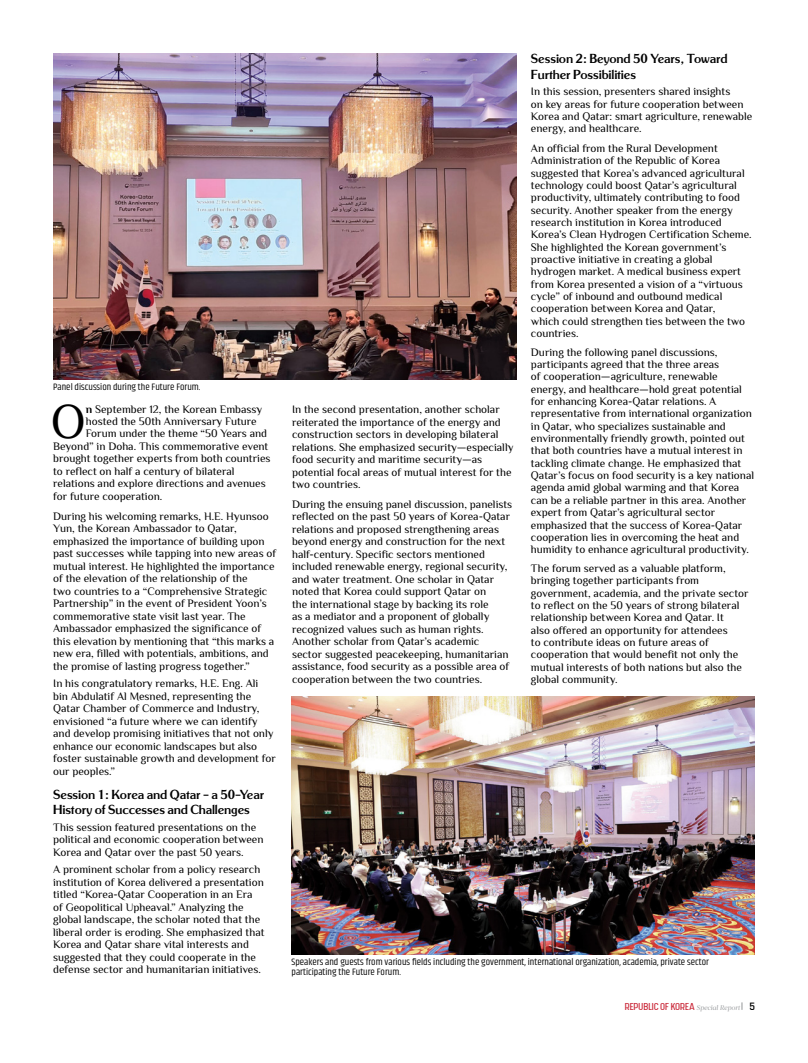
<style>
.page{position:relative;width:808px;height:1063px;background:#fff}
.page>*{position:absolute;margin:0;border:0;box-sizing:border-box;transform-origin:0 0}
.t1{font:49.12px "El Messiri";color:#000}
.t2{font:13.75px/15px "Souvenir Gothic Mdm";letter-spacing:-.01em;color:#000}
.t3{font:11.25px/12.5px "El Messiri";color:#000}
.t4{font:9.5px/10px "Khand";color:#000;scale:1.05 1}
.t5{font:300 8.5px "Gotcha Gothic";letter-spacing:-.075em;color:#c92435;scale:1.29 1}
.s1{font-weight:700}
.s2{font-family:"Acta Headline";font-weight:400;font-style:italic;font-size:6.75px;color:#939598}
.s3{font-family:"Rajdhani";font-weight:600;font-size:11.25px;color:#000}
</style>
<div class="page">
<img style="left:53px;top:53px;width:463px;height:326px">
<img style="left:291px;top:697px;width:464px;height:257px">
<p class="t4" style="left:53px;top:383px;width:142px">Panel discussion during the Future Forum.</p>
<h1 class="t1" style="left:51px;top:389px;width:36px">O</h1>
<p class="t3" style="left:86px;top:403px;width:178px"><span class="s1">n</span> September 12, the Korean Embassy</p>
<p class="t3" style="left:86px;top:416px;width:172px">hosted the 50th Anniversary Future</p>
<p class="t3" style="left:86px;top:428px;width:183px">Forum under the theme “50 Years and</p>
<p class="t3" style="left:53px;top:441px;width:217px">Beyond” in Doha. This commemorative event</p>
<p class="t3" style="left:53px;top:453px;width:219px">brought together experts from both countries</p>
<p class="t3" style="left:53px;top:466px;width:183px">to reflect on half a century of bilateral</p>
<p class="t3" style="left:53px;top:478px;width:214px">relations and explore directions and avenues</p>
<p class="t3" style="left:53px;top:491px;width:111px">for future cooperation.</p>
<p class="t3" style="left:53px;top:510px;width:225px">During his welcoming remarks, H.E. Hyunsoo Yun, the Korean Ambassador to Qatar, emphasized the importance of building upon past successes while tapping into new areas of mutual interest. He highlighted the importance of the elevation of the relationship of the<br>two countries to a “Comprehensive Strategic Partnership” in the event of President Yoon’s commemorative state visit last year. The Ambassador emphasized the significance of this elevation by mentioning that “this marks a new era, filled with potentials, ambitions, and the promise of lasting progress together.”</p>
<p class="t3" style="left:53px;top:678px;width:224px">In his congratulatory remarks, H.E. Eng. Ali<br>bin Abdulatif Al Mesned, representing the Qatar Chamber of Commerce and Industry, envisioned “a future where we can identify and develop promising initiatives that not only enhance our economic landscapes but also foster sustainable growth and development for our peoples.”</p>
<p class="t2" style="left:53px;top:787px;width:213px">Session 1: Korea and Qatar - a 50-Year<br>History of Successes and Challenges</p>
<p class="t3" style="left:53px;top:821px;width:212px">This session featured presentations on the political and economic cooperation between<br>Korea and Qatar over the past 50 years.</p>
<p class="t3" style="left:53px;top:864px;width:213px">A prominent scholar from a policy research institution of Korea delivered a presentation titled “Korea-Qatar Cooperation in an Era of Geopolitical Upheaval.” Analyzing the global landscape, the scholar noted that the liberal order is eroding. She emphasized that Korea and Qatar share vital interests and suggested that they could cooperate in the defense sector and humanitarian initiatives.</p>
<p class="t3" style="left:292px;top:404px;width:223px">In the second presentation, another scholar reiterated the importance of the energy and construction sectors in developing bilateral relations. She emphasized security—especially food security and maritime security—as potential focal areas of mutual interest for the two countries.</p>
<p class="t3" style="left:292px;top:498px;width:222px">During the ensuing panel discussion, panelists reflected on the past 50 years of Korea-Qatar relations and proposed strengthening areas beyond energy and construction for the next half-century. Specific sectors mentioned included renewable energy, regional security, and water treatment. One scholar in Qatar noted that Korea could support Qatar on<br>the international stage by backing its role<br>as a mediator and a proponent of globally recognized values such as human rights.<br>Another scholar from Qatar’s academic sector suggested peacekeeping, humanitarian assistance, food security as a possible area of cooperation between the two countries.</p>
<p class="t2" style="left:531px;top:50px;width:198px;line-height:16.2px">Session 2: Beyond 50 Years, Toward<br>Further Possibilities</p>
<p class="t3" style="left:531px;top:86px;width:223px">In this session, presenters shared insights<br>on key areas for future cooperation between Korea and Qatar: smart agriculture, renewable energy, and healthcare.</p>
<p class="t3" style="left:531px;top:143px;width:222px">An official from the Rural Development Administration of the Republic of Korea suggested that Korea’s advanced agricultural technology could boost Qatar’s agricultural productivity, ultimately contributing to food security. Another speaker from the energy research institution in Korea introduced Korea’s Clean Hydrogen Certification Scheme.<br>She highlighted the Korean government’s proactive initiative in creating a global hydrogen market. A medical business expert from Korea presented a vision of a “virtuous cycle” of inbound and outbound medical cooperation between Korea and Qatar,<br>which could strengthen ties between the two countries.</p>
<p class="t3" style="left:531px;top:346px;width:225px">During the following panel discussions, participants agreed that the three areas<br>of cooperation—agriculture, renewable energy, and healthcare—hold great potential for enhancing Korea-Qatar relations. A representative from international organization in Qatar, who specializes sustainable and environmentally friendly growth, pointed out that both countries have a mutual interest in tackling climate change. He emphasized that Qatar’s focus on food security is a key national agenda amid global warming and that Korea can be a reliable partner in this area. Another expert from Qatar’s agricultural sector emphasized that the success of Korea-Qatar cooperation lies in overcoming the heat and humidity to enhance agricultural productivity.</p>
<p class="t3" style="left:531px;top:563px;width:219px">The forum served as a valuable platform, bringing together participants from government, academia, and the private sector to reflect on the 50 years of strong bilateral relationship between Korea and Qatar. It<br>also offered an opportunity for attendees<br>to contribute ideas on future areas of cooperation that would benefit not only the mutual interests of both nations but also the global community.</p>
<p class="t4" style="left:291px;top:957px;width:399px">Speakers and guests from various fields including the government, international organization, academia, private sector participating the Future Forum.</p>
<p class="t5" style="left:624px;top:1000px;width:103px">REPUBLIC OF KOREA <span class="s2">Special Report</span> <span class="s3">5</span></p>
</div>
